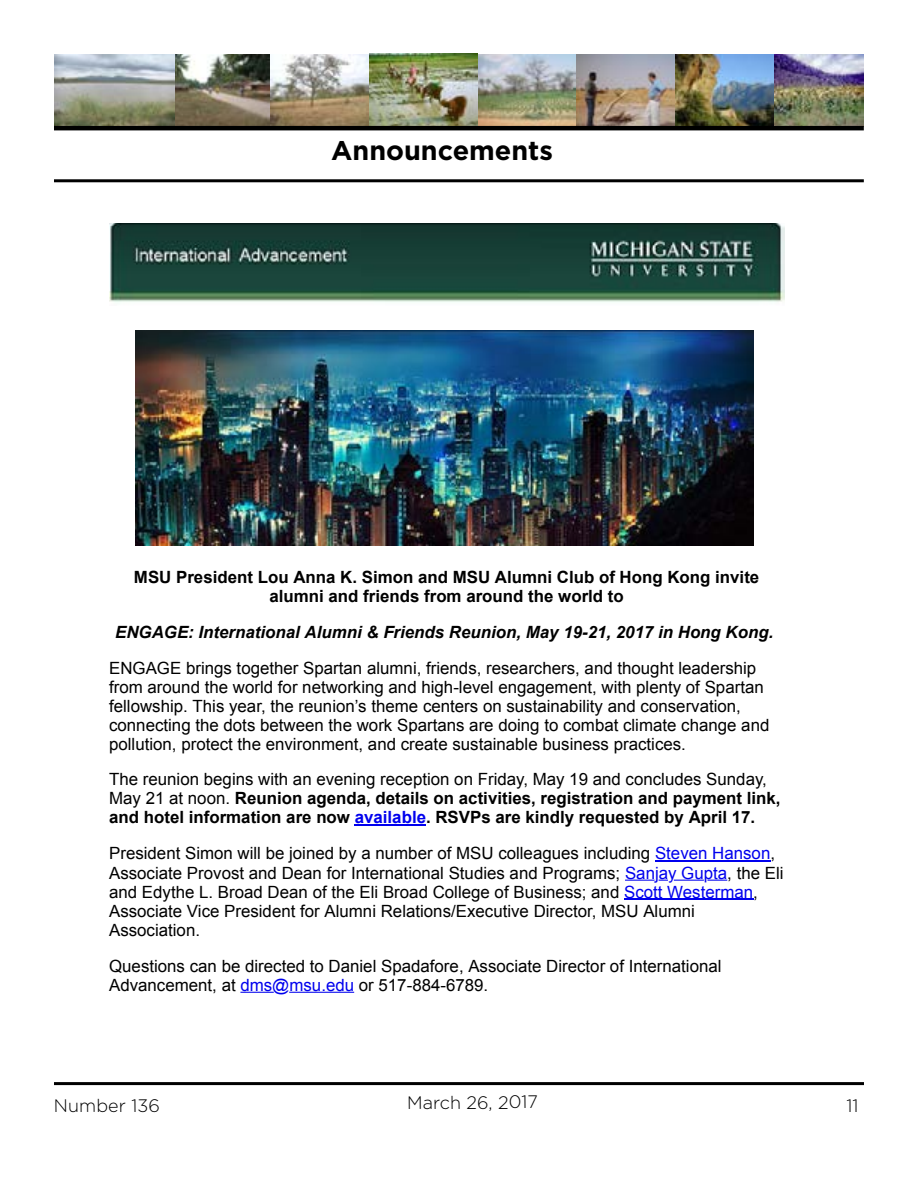
<style>
.page{position:relative;width:918px;height:1188px;background:#fff}
.page>*{position:absolute;margin:0;border:0;box-sizing:border-box;transform-origin:0 0}
.t1{font:700 27px "Gotham";color:#000}
.t2{font:300 18px "Gotham";letter-spacing:-.01em;color:#000}
.t3{font:16.8px/19px "Arial";color:#000}
.t4{font:700 16.8px/19.2px "Arial";color:#000;text-align:center}
.t5{font:italic 700 16.8px "Arial";color:#000}
.s1{font-weight:400}
.s2{color:#00e}
</style>
<div class="page">
<hr style="left:54px;top:179px;width:810px;height:3px;background:#000">
<img style="left:174px;top:54px;width:690px;height:72px">
<img style="left:54px;top:54px;width:120px;height:72px">
<hr style="left:54px;top:126px;width:810px;height:4px;background:#000">
<hr style="left:54px;top:1082px;width:810px;height:3px;background:#000">
<img style="left:109px;top:224px;width:675px;height:78px">
<img style="left:135px;top:331px;width:619px;height:215px">
<hr style="left:355px;top:825px;width:71px;height:1px;background:#00e">
<hr style="left:655px;top:860px;width:115px;height:2px;background:#00e">
<svg style="left:707px;top:880px;width:20px;height:1px"></svg>
<hr style="left:674px;top:880px;width:30px;height:1px;background:#00e">
<hr style="left:625px;top:880px;width:30px;height:1px;background:#00e">
<hr style="left:624px;top:899px;width:129px;height:1px;background:#00e">
<hr style="left:289px;top:992px;width:65px;height:1px;background:#00e">
<hr style="left:240px;top:992px;width:34px;height:1px;background:#00e">
<h1 class="t1" style="left:331px;top:133px;width:223px">Announcements</h1>
<p class="t4" style="left:134px;top:568px;width:627px">MSU President Lou Anna K. Simon and MSU Alumni Club of Hong Kong invite alumni and friends from around the world to</p>
<p class="t5" style="left:115px;top:621px;width:660px">ENGAGE: International Alumni &amp; Friends Reunion, May 19-21, 2017 in Hong Kong.</p>
<p class="t3" style="left:109px;top:659px;width:662px">ENGAGE brings together Spartan alumni, friends, researchers, and thought leadership from around the world for networking and high-level engagement, with plenty of Spartan fellowship. This year, the reunion’s theme centers on sustainability and conservation, connecting the dots between the work Spartans are doing to combat climate change and pollution, protect the environment, and create sustainable business practices.</p>
<p class="t4" style="left:109px;top:770px;width:673px;text-align:left"><span class="s1">The reunion begins with an evening reception on Friday, May 19 and concludes Sunday,<br>May 21 at noon.</span> Reunion agenda, details on activities, registration and payment link, and hotel information are now <span class="s2">available</span>. RSVPs are kindly requested by April 17.</p>
<p class="t3" style="left:109px;top:844px;width:676px">President Simon will be joined by a number of MSU colleagues including <span class="s2">Steven Hanson</span>, Associate Provost and Dean for International Studies and Programs; <span class="s2">Sanjay Gupta</span>, the Eli and Edythe L. Broad Dean of the Eli Broad College of Business; and <span class="s2">Scott Westerman</span>, Associate Vice President for Alumni Relations/Executive Director, MSU Alumni Association.</p>
<p class="t3" style="left:109px;top:957px;width:614px">Questions can be directed to Daniel Spadafore, Associate Director of International<br>Advancement, at <span class="s2">dms@msu.edu</span> or 517-884-6789.</p>
<p class="t2" style="left:54px;top:1094px;width:108px">Number 136</p>
<p class="t2" style="left:407px;top:1091px;width:133px">March 26, 2017</p>
<p class="t2" style="left:847px;top:1095px;width:14px">11</p>
</div>
